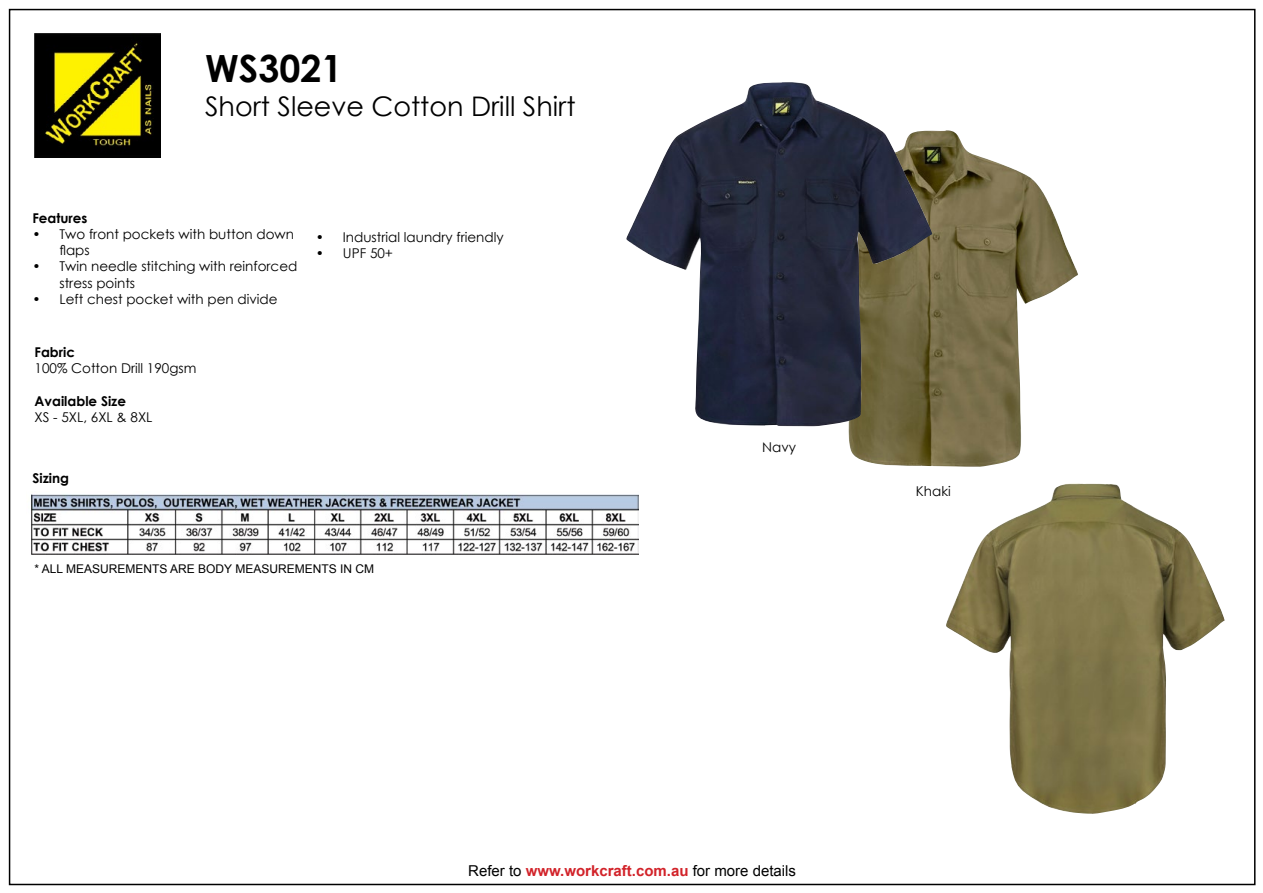
<style>
.page{position:relative;width:1263px;height:893px;background:#fff}
.page>*{position:absolute;margin:0;border:0;box-sizing:border-box;transform-origin:0 0}
.t1{font:700 37.5px "Century Gothic";color:#000}
.t2{font:27px "Century Gothic";color:#000}
.t3{font:15px "Arial";color:#000}
.t4{font:13.5px/16.2px "Century Gothic";color:#000}
.t5{font:700 13.5px "Century Gothic";color:#000}
.t6{font:12px "Arial";color:#000}
.s1{font-weight:700;color:#d2232a}
</style>
<div class="page">
<img style="left:946px;top:483px;width:279px;height:331px">
<img style="left:789px;top:130px;width:289px;height:337px">
<img style="left:34px;top:33px;width:126px;height:125px">
<img style="left:626px;top:82px;width:306px;height:344px">
<img style="left:31px;top:494px;width:607px;height:60px">
<h1 class="t1" style="left:205px;top:40px;width:139px">WS3021</h1>
<h2 class="t2" style="left:205px;top:87px;width:372px">Short Sleeve Cotton Drill Shirt</h2>
<p class="t5" style="left:32px;top:208px;width:57px">Features</p>
<p class="t4" style="left:59px;top:226px;width:236px;text-indent:-27px">• Two front pockets with button down flaps</p>
<p class="t4" style="left:59px;top:258px;width:239px;text-indent:-27px">• Twin needle stitching with reinforced stress points</p>
<p class="t4" style="left:32px;top:290px;width:247px">• Left chest pocket with pen divide</p>
<p class="t5" style="left:35px;top:342px;width:42px">Fabric</p>
<p class="t4" style="left:35px;top:360px;width:163px">100% Cotton Drill 190gsm</p>
<p class="t5" style="left:35px;top:390px;width:93px">Available Size</p>
<p class="t4" style="left:35px;top:409px;width:119px">XS - 5XL, 6XL &amp; 8XL</p>
<p class="t5" style="left:32px;top:467px;width:38px">Sizing</p>
<p class="t4" style="left:316px;top:229px;width:189px">• Industrial laundry friendly</p>
<p class="t4" style="left:316px;top:245px;width:79px">• UPF 50+</p>
<p class="t6" style="left:35px;top:561px;width:341px">* ALL MEASUREMENTS ARE BODY MEASUREMENTS IN CM</p>
<p class="t4" style="left:762px;top:439px;width:35px">Navy</p>
<p class="t3" style="left:468px;top:860px;width:329px">Refer to <span class="s1">www.workcraft.com.au</span> for more details</p>
<p class="t4" style="left:916px;top:483px;width:36px">Khaki</p>
</div>
